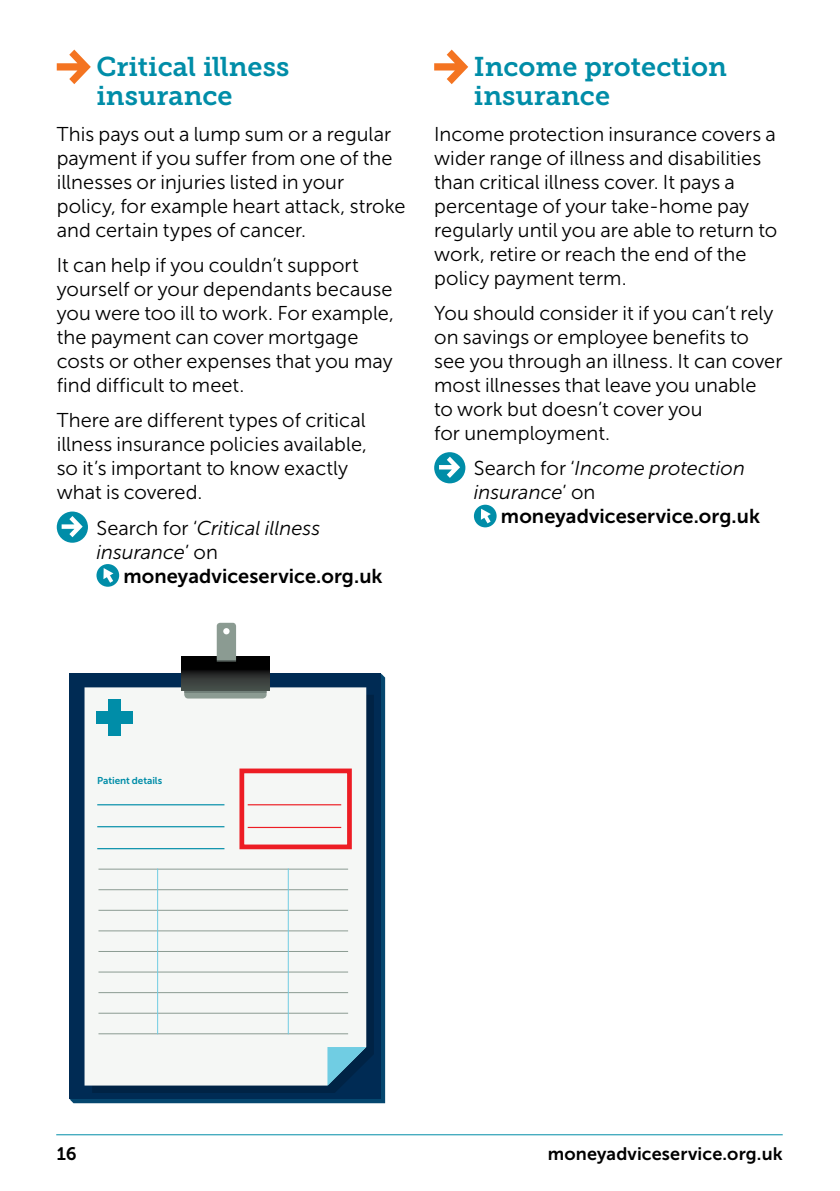
<style>
.page{position:relative;width:840px;height:1191px;background:#fff}
.page>*{position:absolute;margin:0;border:0;box-sizing:border-box;transform-origin:0 0}
.t1{font:27px/29px "Museo Slab 700";color:#008da8}
.t2{font:20px/24px "Museo Sans 300";letter-spacing:.005em;color:#000}
.t3{font:italic 20px/24px "Museo Sans 300";color:#000}
.t4{font:20px "Museo Sans 700";letter-spacing:.005em;color:#000}
.t5{font:18px "Museo Sans 700";letter-spacing:.01em;color:#000}
.t6{font:10px "Museo Sans 700";letter-spacing:-.005em;color:#008da8}
.s1{font-style:normal}
</style>
<div class="page">
<hr style="left:56px;top:1134px;width:726px;height:1px;background:#008da8">
<svg style="left:57px;top:50px;width:34px;height:34px"></svg>
<svg style="left:57px;top:511px;width:31px;height:32px"></svg>
<svg style="left:62px;top:516px;width:21px;height:21px"></svg>
<div style="left:96px;top:564px;width:23px;height:23px;background:#008da8;border-radius:50%"></div>
<svg style="left:103px;top:568px;width:10px;height:15px"></svg>
<svg style="left:434px;top:50px;width:34px;height:34px"></svg>
<div style="left:434px;top:452px;width:31px;height:31px;background:#008da8;border-radius:50%"></div>
<svg style="left:439px;top:456px;width:21px;height:22px"></svg>
<div style="left:473px;top:505px;width:23px;height:22px;background:#008da8;border-radius:50%"></div>
<svg style="left:480px;top:509px;width:10px;height:14px"></svg>
<div style="left:70px;top:673px;width:315px;height:430px;background:#05476f"></div>
<div style="left:70px;top:673px;width:311px;height:426px;background:#002b54"></div>
<svg style="left:92px;top:695px;width:281px;height:398px;fill:#002345"></svg>
<div style="left:84px;top:687px;width:282px;height:398px;background:#f5f7f5"></div>
<div style="left:184px;top:684px;width:82px;height:14px;background:#8b9b92;border-radius:4px"></div>
<svg style="left:184px;top:690px;width:82px;height:3px"></svg>
<svg style="left:181px;top:656px;width:88px;height:34px;background:#1f2221"></svg>
<hr style="left:215px;top:660px;width:23px;height:3px;background:#a7a9ac">
<svg style="left:217px;top:623px;width:19px;height:38px"></svg>
<div style="left:239px;top:768px;width:112px;height:81px;border:5px solid #ed1d24"></div>
<hr style="left:247px;top:804px;width:94px;height:1px;background:#ed1d24">
<hr style="left:97px;top:804px;width:127px;height:1px;background:#008da8">
<hr style="left:97px;top:826px;width:127px;height:1px;background:#008da8">
<hr style="left:97px;top:848px;width:127px;height:1px;background:#008da8">
<hr style="left:247px;top:827px;width:94px;height:1px;background:#ed1d24">
<hr style="left:98px;top:868px;width:250px;height:1px;background:#8b9b92">
<hr style="left:98px;top:889px;width:250px;height:1px;background:#8b9b92">
<hr style="left:98px;top:909px;width:250px;height:1px;background:#8b9b92">
<hr style="left:98px;top:930px;width:250px;height:1px;background:#8b9b92">
<hr style="left:98px;top:951px;width:250px;height:1px;background:#8b9b92">
<hr style="left:98px;top:971px;width:250px;height:1px;background:#8b9b92">
<hr style="left:98px;top:992px;width:250px;height:1px;background:#8b9b92">
<hr style="left:98px;top:1012px;width:250px;height:1px;background:#8b9b92">
<hr style="left:98px;top:1033px;width:250px;height:1px;background:#8b9b92">
<hr style="left:157px;top:868px;width:1px;height:166px;background:#70cde3">
<hr style="left:287px;top:868px;width:1px;height:166px;background:#70cde3">
<svg style="left:327px;top:1047px;width:39px;height:39px"></svg>
<div style="left:108px;top:700px;width:13px;height:36px;background:#008da8"></div>
<div style="left:97px;top:711px;width:36px;height:13px;background:#008da8"></div>
<h1 class="t1" style="left:96px;top:53px;width:194px">Critical illness insurance</h1>
<p class="t2" style="left:57px;top:122px;width:350px">This pays out a lump sum or a regular payment if you suffer from one of the illnesses or injuries listed in your policy, for example heart attack, stroke and certain types of cancer.</p>
<p class="t2" style="left:57px;top:253px;width:338px">It can help if you couldn’t support yourself or your dependants because you were too ill to work. For example, the payment can cover mortgage costs or other expenses that you may find difficult to meet.</p>
<p class="t2" style="left:57px;top:408px;width:311px">There are different types of critical illness insurance policies available, so it’s important to know exactly what is covered.</p>
<p class="t3" style="left:96px;top:516px;width:225px"><span class="s1">Search for ‘</span>Critical illness insurance<span class="s1">’ on</span></p>
<p class="t4" style="left:123px;top:564px;width:260px">moneyadviceservice.org.uk</p>
<h1 class="t1" style="left:473px;top:53px;width:254px">Income protection insurance</h1>
<p class="t2" style="left:434px;top:122px;width:344px">Income protection insurance covers a wider range of illness and disabilities than critical illness cover. It pays a percentage of your take-home pay regularly until you are able to return to work, retire or reach the end of the policy payment term.</p>
<p class="t2" style="left:434px;top:301px;width:349px">You should consider it if you can’t rely on savings or employee benefits to see you through an illness. It can cover most illnesses that leave you unable<br>to work but doesn’t cover you<br>for unemployment.</p>
<p class="t3" style="left:473px;top:456px;width:272px"><span class="s1">Search for ‘</span>Income protection insurance<span class="s1">’ on</span></p>
<p class="t4" style="left:500px;top:505px;width:260px">moneyadviceservice.org.uk</p>
<p class="t6" style="left:97px;top:775px;width:66px">Patient details</p>
<p class="t5" style="left:57px;top:1143px;width:21px">16</p>
<p class="t5" style="left:547px;top:1143px;width:236px">moneyadviceservice.org.uk</p>
</div>
